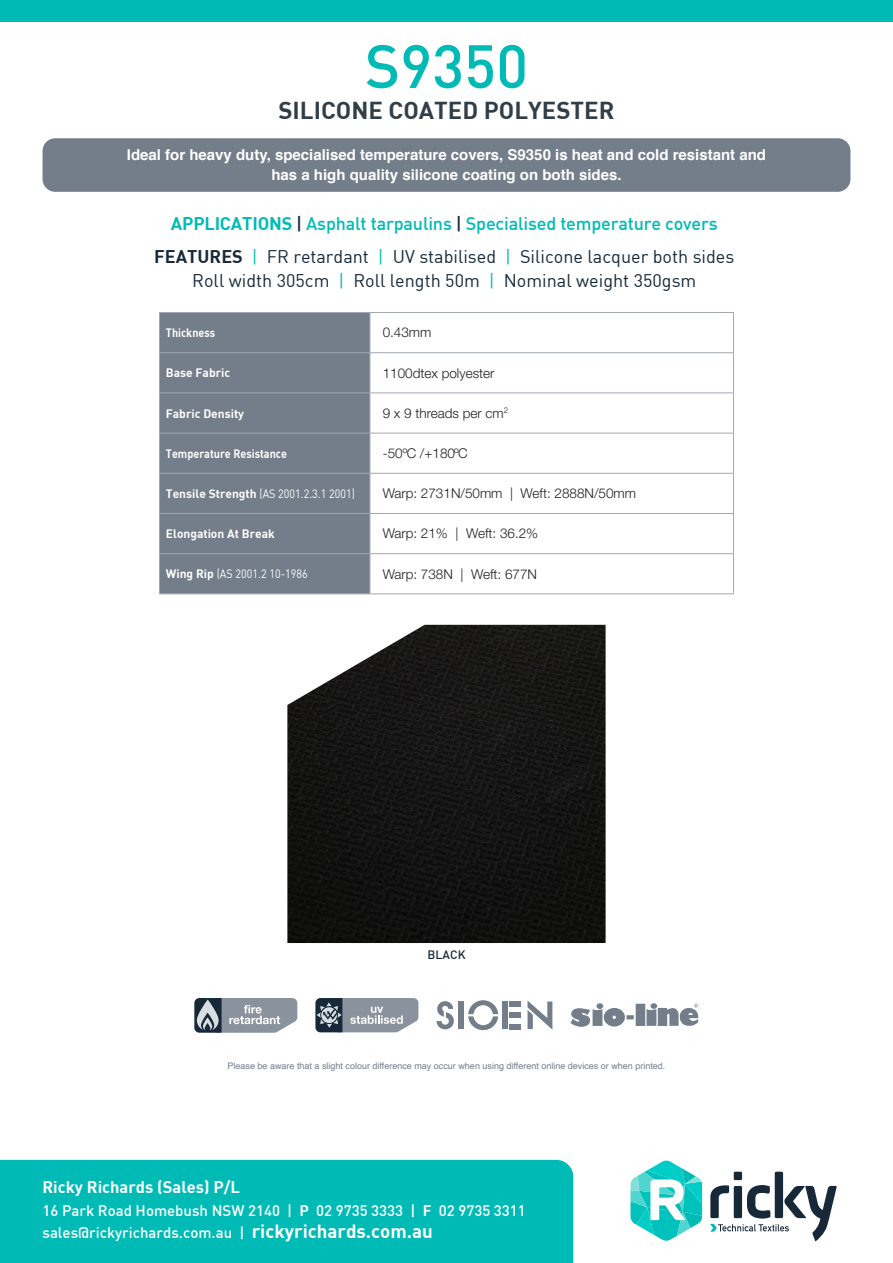
<style>
.page{position:relative;width:893px;height:1263px;background:#fff}
.page>*{position:absolute;margin:0;border:0;box-sizing:border-box;transform-origin:0 0}
.t1{font:500 60px "DIN";color:#00bbb5}
.Fabric_Type{font:700 24px "DIN";color:#313e48}
.t2{font:18px/24px "DIN";color:#172938;text-align:center}
.t3{font:500 18px "DIN";letter-spacing:-.01em;color:#00bbb5}
.t4{font:700 16.5px "DIN";color:#fff}
.Ideal_For{font:700 15px/20.2px "Helvetica";color:#fff;text-align:center}
.t5{font:500 15px/22.5px "DIN";color:#fff}
.t6{font:300 13.5px "Helvetica Neue LT Std";color:#231f20}
.t7{font:12px "DIN";color:#fff;scale:.9 1}
.t8{font:700 12px "DIN";color:#fff}
.t9{font:700 12px "DIN";color:#fff;scale:.9 1}
.t10{font:500 12px "DIN";letter-spacing:.01em;color:#172938}
.t11{font:9px "Helvetica";color:#747d8a}
.s1{font-weight:700}
.s2{color:#172938}
.s3{color:#00bbb5}
.s4{font-weight:700;font-size:18.75px}
</style>
<div class="page">
<div style="left:0;top:1160px;width:573px;height:103px;background:#00bbb5"></div>
<div style="left:43px;top:138px;width:807px;height:54px;background:#747d8a;border-radius:13px"></div>
<div style="left:0;top:0;width:893px;height:21px;background:#00bbb5"></div>
<svg style="left:630px;top:1160px;width:72px;height:81px"></svg>
<div style="left:775px;top:1172px;width:8px;height:46px;background:#172938"></div>
<div style="left:734px;top:1172px;width:8px;height:8px;background:#172938"></div>
<svg style="left:710px;top:1185px;width:127px;height:56px"></svg>
<svg style="left:436px;top:1001px;width:18px;height:28px"></svg>
<svg style="left:468px;top:1000px;width:30px;height:30px"></svg>
<div style="left:459px;top:1001px;width:5px;height:28px;background:#747d8a"></div>
<div style="left:502px;top:1001px;width:5px;height:28px;background:#747d8a"></div>
<div style="left:509px;top:1024px;width:12px;height:5px;background:#747d8a"></div>
<div style="left:509px;top:1013px;width:12px;height:5px;background:#747d8a"></div>
<div style="left:509px;top:1001px;width:12px;height:5px;background:#747d8a"></div>
<svg style="left:528px;top:1001px;width:24px;height:28px"></svg>
<svg style="left:570px;top:1003px;width:129px;height:24px"></svg>
<svg style="left:315px;top:998px;width:103px;height:34px;background:#858e98"></svg>
<svg style="left:194px;top:998px;width:103px;height:34px;background:#8c949e"></svg>
<img style="left:287px;top:625px;width:319px;height:318px">
<div style="left:160px;top:313px;width:210px;height:280px;background:#747d8a"></div>
<svg style="left:371px;top:353px;width:362px;height:202px"></svg>
<hr style="left:370px;top:312px;width:364px;height:1px;background:#a2a7b2">
<hr style="left:370px;top:352px;width:364px;height:1px;background:#a2a7b2">
<hr style="left:159px;top:392px;width:211px;height:1px;background:#a2a7b2">
<hr style="left:370px;top:392px;width:364px;height:1px;background:#a2a7b2">
<hr style="left:370px;top:473px;width:364px;height:1px;background:#a2a7b2">
<hr style="left:370px;top:513px;width:364px;height:1px;background:#a2a7b2">
<hr style="left:370px;top:553px;width:364px;height:1px;background:#a2a7b2">
<hr style="left:370px;top:593px;width:364px;height:1px;background:#a2a7b2">
<hr style="left:159px;top:312px;width:211px;height:1px;background:#a2a7b2">
<hr style="left:159px;top:352px;width:211px;height:1px;background:#a2a7b2">
<hr style="left:159px;top:473px;width:211px;height:1px;background:#a2a7b2">
<hr style="left:159px;top:513px;width:211px;height:1px;background:#a2a7b2">
<hr style="left:159px;top:553px;width:211px;height:1px;background:#a2a7b2">
<hr style="left:159px;top:593px;width:211px;height:1px;background:#a2a7b2">
<hr style="left:159px;top:313px;width:1px;height:39px;background:#a2a7b2">
<hr style="left:370px;top:313px;width:1px;height:39px;background:#a2a7b2">
<hr style="left:733px;top:313px;width:1px;height:39px;background:#a2a7b2">
<hr style="left:159px;top:353px;width:1px;height:39px;background:#a2a7b2">
<hr style="left:370px;top:353px;width:1px;height:39px;background:#a2a7b2">
<hr style="left:733px;top:353px;width:1px;height:39px;background:#a2a7b2">
<hr style="left:159px;top:393px;width:1px;height:40px;background:#a2a7b2">
<hr style="left:370px;top:393px;width:1px;height:40px;background:#a2a7b2">
<hr style="left:733px;top:393px;width:1px;height:40px;background:#a2a7b2">
<hr style="left:159px;top:433px;width:211px;height:1px;background:#a2a7b2">
<hr style="left:159px;top:433px;width:1px;height:40px;background:#a2a7b2">
<hr style="left:370px;top:433px;width:364px;height:1px;background:#a2a7b2">
<hr style="left:370px;top:433px;width:1px;height:40px;background:#a2a7b2">
<hr style="left:733px;top:433px;width:1px;height:40px;background:#a2a7b2">
<hr style="left:159px;top:474px;width:1px;height:39px;background:#a2a7b2">
<hr style="left:370px;top:474px;width:1px;height:39px;background:#a2a7b2">
<hr style="left:733px;top:474px;width:1px;height:39px;background:#a2a7b2">
<hr style="left:159px;top:514px;width:1px;height:39px;background:#a2a7b2">
<hr style="left:370px;top:514px;width:1px;height:39px;background:#a2a7b2">
<hr style="left:733px;top:514px;width:1px;height:39px;background:#a2a7b2">
<hr style="left:159px;top:554px;width:1px;height:39px;background:#a2a7b2">
<hr style="left:370px;top:554px;width:1px;height:39px;background:#a2a7b2">
<hr style="left:733px;top:554px;width:1px;height:39px;background:#a2a7b2">
<p class="t1" style="left:365px;top:38px;width:165px">S9350</p>
<p class="Fabric_Type" style="left:278px;top:98px;width:338px">SILICONE COATED POLYESTER</p>
<p class="Ideal_For" style="left:127px;top:145px;width:641px">Ideal for heavy duty, specialised temperature covers, S9350 is heat and cold resistant and has a high quality silicone coating on both sides.</p>
<p class="t3" style="left:171px;top:216px;width:548px"><span class="s1">APPLICATIONS</span> <span class="s2">|</span> Asphalt tarpaulins <span class="s2">|</span> Specialised temperature covers</p>
<p class="t2" style="left:154px;top:246px;width:582px"><span class="s1">FEATURES</span> <span class="s3">|</span> FR retardant <span class="s3">|</span> UV stabilised <span class="s3">|</span> Silicone lacquer both sides<br>Roll width 305cm <span class="s3">|</span> Roll length 50m <span class="s3">|</span> Nominal weight 350gsm</p>
<p class="t9" style="left:166px;top:327px;width:56px">Thickness</p>
<p class="t6" style="left:383px;top:324px;width:50px">0.43mm</p>
<p class="t8" style="left:166px;top:367px;width:66px">Base Fabric</p>
<p class="t6" style="left:383px;top:365px;width:113px">1100dtex polyester</p>
<p class="t8" style="left:166px;top:407px;width:80px">Fabric Density</p>
<p class="t6" style="left:383px;top:405px;width:127px">9 x 9 threads per cm<sup>2</sup></p>
<p class="t9" style="left:166px;top:447px;width:136px">Temperature Resistance</p>
<p class="t6" style="left:383px;top:445px;width:87px">-50ºC /+180ºC</p>
<p class="t7" style="left:166px;top:488px;width:212px"><span class="s1">Tensile Strength</span> (AS 2001.2.3.1 2001)</p>
<p class="t6" style="left:383px;top:485px;width:255px">Warp: 2731N/50mm | Weft: 2888N/50mm</p>
<p class="t8" style="left:166px;top:528px;width:111px">Elongation At Break</p>
<p class="t6" style="left:383px;top:525px;width:157px">Warp: 21% | Weft: 36.2%</p>
<p class="t7" style="left:166px;top:569px;width:159px"><span class="s1">Wing Rip</span> (AS 2001.2 10-1986</p>
<p class="t6" style="left:383px;top:565px;width:156px">Warp: 738N | Weft: 677N</p>
<p class="t10" style="left:427px;top:949px;width:40px">BLACK</p>
<p class="t11" style="left:227px;top:1059px;width:439px">Please be aware that a slight colour difference may occur when using different online devices or when printed.</p>
<p class="t4" style="left:43px;top:1179px;width:199px">Ricky Richards (Sales) P/L</p>
<p class="t5" style="left:43px;top:1200px;width:485px">16 Park Road Homebush NSW 2140 | <span class="s1">P</span> 02 9735 3333 | <span class="s1">F</span> 02 9735 3311 sales@rickyrichards.com.au | <span class="s4">rickyrichards.com.au</span></p>
</div>
